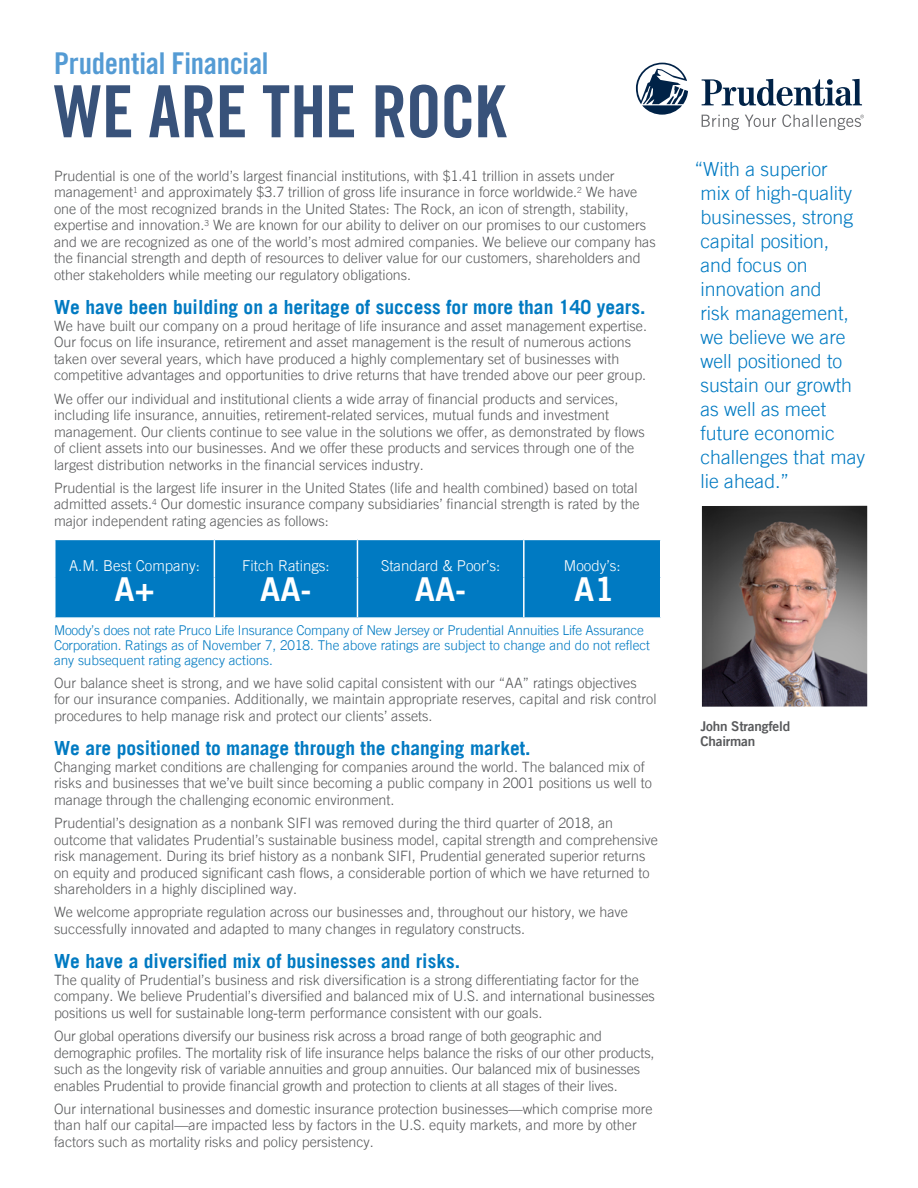
<style>
.page{position:relative;width:918px;height:1188px;background:#fff}
.page>*{position:absolute;margin:0;border:0;box-sizing:border-box;transform-origin:0 0}
.t1{font:700 condensed 72px "Prudential Modern";letter-spacing:-.015em;color:#38527a}
.Body_Copy{font:700 33px "Prudential Modern";color:#fff}
.t2{font:700 condensed 30px "Prudential Modern";letter-spacing:-.01em;color:#549bd4}
.t3{font:300 19.5px/24px "Prudential Modern";color:#007ac2}
.t4{font:19.5px "Prudential Modern Bold Sem Cond";color:#007ac2}
.Body_Copy-2{font:300 15px "Prudential Modern";color:#fff}
.Body_Copy-3{font:300 14.25px/16.5px "Prudential Modern";color:#58595b}
.Body_Copy-4{font:300 13.5px/15px "Prudential Modern";letter-spacing:-.005em;color:#007ac2}
.Body_Copy-5{font:700 13.5px/15px "Prudential Modern";letter-spacing:-.015em;color:#58595b}
</style>
<div class="page">
<img style="left:702px;top:506px;width:165px;height:201px">
<div style="left:56px;top:540px;width:604px;height:77px;background:#007ac2"></div>
<hr style="left:214px;top:577px;width:1px;height:40px;background:#fff">
<hr style="left:357px;top:577px;width:1px;height:40px;background:#fff">
<hr style="left:523px;top:577px;width:2px;height:40px;background:#fff">
<hr style="left:214px;top:540px;width:1px;height:37px;background:#fff">
<hr style="left:357px;top:540px;width:1px;height:37px;background:#fff">
<hr style="left:523px;top:540px;width:2px;height:37px;background:#fff">
<svg style="left:636px;top:63px;width:228px;height:67px"></svg>
<h1 class="t2" style="left:54px;top:45px;width:216px">Prudential Financial</h1>
<h1 class="t1" style="left:54px;top:68px;width:454px">WE ARE THE ROCK</h1>
<p class="Body_Copy-3" style="left:54px;top:167px;width:603px">Prudential is one of the world’s largest financial institutions, with $1.41 trillion in assets under management<sup>1</sup> and approximately $3.7 trillion of gross life insurance in force worldwide.<sup>2</sup> We have one of the most recognized brands in the United States: The Rock, an icon of strength, stability, expertise and innovation.<sup>3</sup> We are known for our ability to deliver on our promises to our customers and we are recognized as one of the world’s most admired companies. We believe our company has the financial strength and depth of resources to deliver value for our customers, shareholders and other stakeholders while meeting our regulatory obligations.</p>
<h2 class="t4" style="left:54px;top:295px;width:593px">We have been building on a heritage of success for more than 140 years.</h2>
<p class="Body_Copy-3" style="left:54px;top:317px;width:595px">We have built our company on a proud heritage of life insurance and asset management expertise.<br>Our focus on life insurance, retirement and asset management is the result of numerous actions taken over several years, which have produced a highly complementary set of businesses with competitive advantages and opportunities to drive returns that have trended above our peer group.</p>
<p class="Body_Copy-3" style="left:54px;top:390px;width:592px">We offer our individual and institutional clients a wide array of financial products and services, including life insurance, annuities, retirement-related services, mutual funds and investment management. Our clients continue to see value in the solutions we offer, as demonstrated by flows of client assets into our businesses. And we offer these products and services through one of the largest distribution networks in the financial services industry.</p>
<p class="Body_Copy-3" style="left:54px;top:479px;width:587px">Prudential is the largest life insurer in the United States (life and health combined) based on total admitted assets.<sup>4</sup> Our domestic insurance company subsidiaries’ financial strength is rated by the major independent rating agencies as follows:</p>
<p class="Body_Copy-2" style="left:69px;top:556px;width:132px">A.M. Best Company:</p>
<p class="Body_Copy-2" style="left:242px;top:556px;width:89px">Fitch Ratings:</p>
<p class="Body_Copy-2" style="left:381px;top:556px;width:121px">Standard &amp; Poor’s:</p>
<p class="Body_Copy-2" style="left:564px;top:556px;width:58px">Moody’s:</p>
<p class="Body_Copy" style="left:115px;top:569px;width:41px">A+</p>
<p class="Body_Copy" style="left:260px;top:569px;width:53px">AA-</p>
<p class="Body_Copy" style="left:415px;top:569px;width:53px">AA-</p>
<p class="Body_Copy" style="left:574px;top:569px;width:42px">A1</p>
<p class="Body_Copy-4" style="left:54px;top:622px;width:597px">Moody’s does not rate Pruco Life Insurance Company of New Jersey or Prudential Annuities Life Assurance<br>Corporation. Ratings as of November 7, 2018. The above ratings are subject to change and do not reflect any subsequent rating agency actions.</p>
<p class="Body_Copy-3" style="left:54px;top:674px;width:604px">Our balance sheet is strong, and we have solid capital consistent with our “AA” ratings objectives<br>for our insurance companies. Additionally, we maintain appropriate reserves, capital and risk control procedures to help manage risk and protect our clients’ assets.</p>
<h2 class="t4" style="left:54px;top:736px;width:478px">We are positioned to manage through the changing market.</h2>
<p class="Body_Copy-3" style="left:54px;top:758px;width:599px">Changing market conditions are challenging for companies around the world. The balanced mix of risks and businesses that we’ve built since becoming a public company in 2001 positions us well to manage through the challenging economic environment.</p>
<p class="Body_Copy-3" style="left:54px;top:815px;width:606px">Prudential’s designation as a nonbank SIFI was removed during the third quarter of 2018, an outcome that validates Prudential’s sustainable business model, capital strength and comprehensive risk management. During its brief history as a nonbank SIFI, Prudential generated superior returns on equity and produced significant cash flows, a considerable portion of which we have returned to shareholders in a highly disciplined way.</p>
<p class="Body_Copy-3" style="left:54px;top:904px;width:576px">We welcome appropriate regulation across our businesses and, throughout our history, we have successfully innovated and adapted to many changes in regulatory constructs.</p>
<h2 class="t4" style="left:54px;top:949px;width:408px">We have a diversified mix of businesses and risks.</h2>
<p class="Body_Copy-3" style="left:54px;top:971px;width:602px">The quality of Prudential’s business and risk diversification is a strong differentiating factor for the company. We believe Prudential’s diversified and balanced mix of U.S. and international businesses positions us well for sustainable long-term performance consistent with our goals.</p>
<p class="Body_Copy-3" style="left:54px;top:1028px;width:602px">Our global operations diversify our business risk across a broad range of both geographic and demographic profiles. The mortality risk of life insurance helps balance the risks of our other products, such as the longevity risk of variable annuities and group annuities. Our balanced mix of businesses enables Prudential to provide financial growth and protection to clients at all stages of their lives.</p>
<p class="Body_Copy-3" style="left:54px;top:1100px;width:600px">Our international businesses and domestic insurance protection businesses—which comprise more than half our capital—are impacted less by factors in the U.S. equity markets, and more by other factors such as mortality risks and policy persistency.</p>
<p class="t3" style="left:700px;top:157px;width:166px;text-indent:-6px">“With a superior<br>mix of high-quality businesses, strong capital position, and focus on innovation and<br>risk management, we believe we are well positioned to sustain our growth as well as meet future economic challenges that may lie ahead.”</p>
<p class="Body_Copy-5" style="left:700px;top:718px;width:91px">John Strangfeld<br>Chairman</p>
</div>
